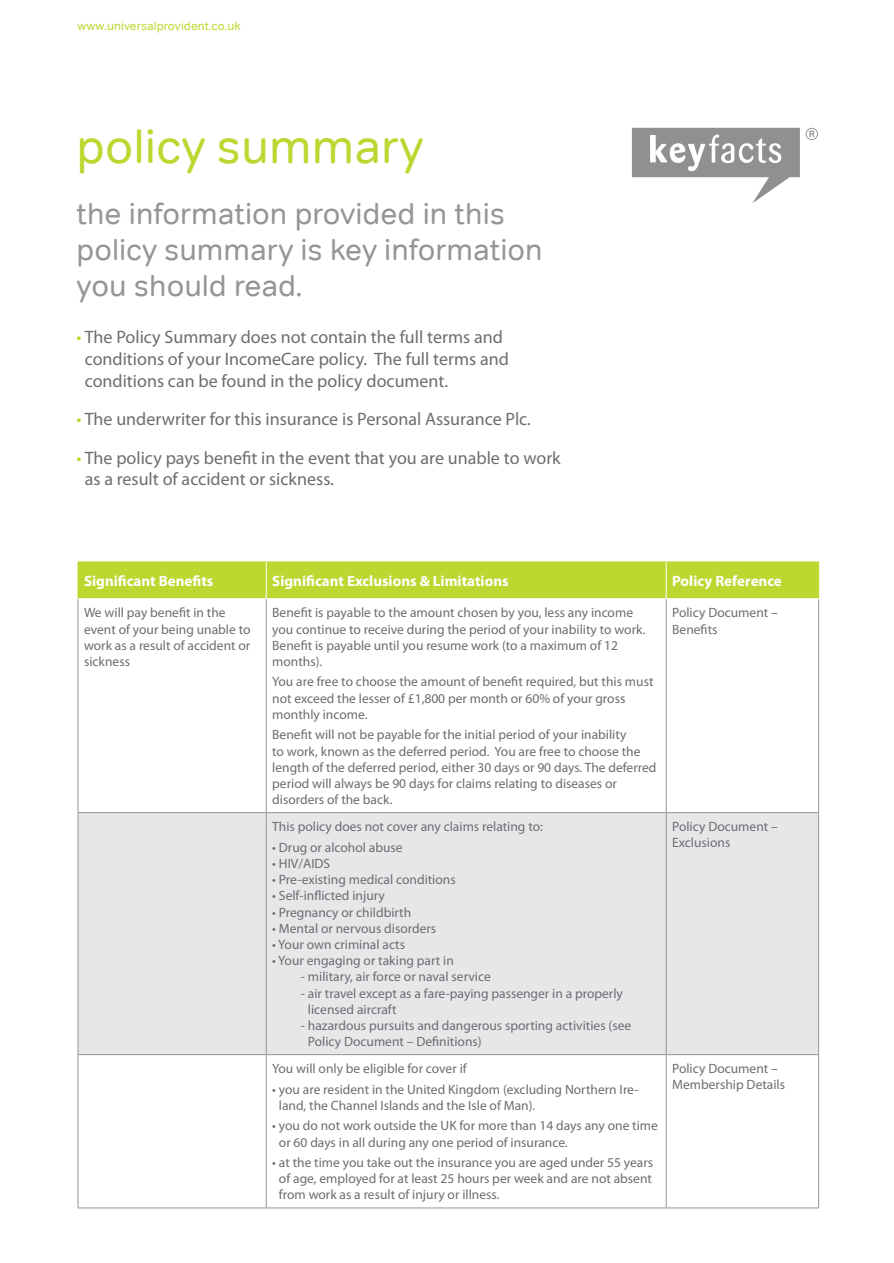
<style>
.page{position:relative;width:894px;height:1263px;background:#fff}
.page>*{position:absolute;margin:0;border:0;box-sizing:border-box;transform-origin:0 0}
.t1{font:48px "Tondo Corp";color:#bed630}
.t2{font:30px/36px "Tondo Corp";color:#939598}
.t3{font:18px/21.6px "Myriad Pro";color:#6c6d70}
.t4{font:700 15px "Myriad Pro";color:#fff}
.t5{font:13.5px/16.2px "Myriad Pro";color:#6c6d70}
.t6{font:12px "Tondo Corp";color:#bed630}
.s1{color:#bed630}
</style>
<div class="page">
<svg style="left:805px;top:128px;width:12px;height:12px"></svg>
<svg style="left:632px;top:128px;width:167px;height:75px"></svg>
<div style="left:79px;top:563px;width:739px;height:35px;background:#bed630"></div>
<div style="left:79px;top:813px;width:739px;height:241px;background:#e6e7e9"></div>
<hr style="left:78px;top:599px;width:1px;height:213px;background:#939598">
<hr style="left:266px;top:599px;width:1px;height:213px;background:#939598">
<hr style="left:665px;top:599px;width:1px;height:213px;background:#939598">
<hr style="left:818px;top:599px;width:1px;height:213px;background:#939598">
<hr style="left:78px;top:812px;width:188px;height:1px;background:#939598">
<hr style="left:78px;top:813px;width:1px;height:241px;background:#939598">
<hr style="left:266px;top:812px;width:400px;height:1px;background:#939598">
<hr style="left:266px;top:813px;width:1px;height:241px;background:#939598">
<hr style="left:666px;top:812px;width:152px;height:1px;background:#939598">
<hr style="left:665px;top:813px;width:1px;height:241px;background:#939598">
<hr style="left:818px;top:813px;width:1px;height:241px;background:#939598">
<hr style="left:78px;top:1054px;width:188px;height:1px;background:#939598">
<hr style="left:78px;top:1055px;width:1px;height:152px;background:#939598">
<hr style="left:266px;top:1054px;width:400px;height:1px;background:#939598">
<hr style="left:266px;top:1055px;width:1px;height:152px;background:#939598">
<hr style="left:666px;top:1054px;width:152px;height:1px;background:#939598">
<hr style="left:665px;top:1055px;width:1px;height:152px;background:#939598">
<hr style="left:818px;top:1055px;width:1px;height:152px;background:#939598">
<hr style="left:78px;top:1207px;width:188px;height:1px;background:#939598">
<hr style="left:266px;top:1207px;width:400px;height:1px;background:#939598">
<hr style="left:666px;top:1207px;width:152px;height:1px;background:#939598">
<hr style="left:78px;top:562px;width:188px;height:1px;background:#bed630">
<hr style="left:78px;top:562px;width:1px;height:36px;background:#bed630">
<hr style="left:266px;top:562px;width:400px;height:1px;background:#bed630">
<hr style="left:666px;top:562px;width:152px;height:1px;background:#bed630">
<hr style="left:818px;top:562px;width:1px;height:36px;background:#bed630">
<hr style="left:266px;top:562px;width:1px;height:36px;background:#fff">
<hr style="left:665px;top:562px;width:1px;height:36px;background:#fff">
<p class="t6" style="left:78px;top:19px;width:165px">www.universalprovident.co.uk</p>
<h1 class="t1" style="left:77px;top:117px;width:349px">policy summary</h1>
<h2 class="t2" style="left:77px;top:196px;width:467px">the information provided in this policy summary is key information you should read.</h2>
<h3 class="t3" style="left:85px;top:326px;width:425px;text-indent:-8px"><span class="s1">•</span> The Policy Summary does not contain the full terms and conditions of your IncomeCare policy. The full terms and conditions can be found in the policy document.</h3>
<h3 class="t3" style="left:77px;top:408px;width:456px"><span class="s1">•</span> The underwriter for this insurance is Personal Assurance Plc.</h3>
<h3 class="t3" style="left:85px;top:447px;width:477px;text-indent:-8px"><span class="s1">•</span> The policy pays benefit in the event that you are unable to work as a result of accident or sickness.</h3>
<p class="t4" style="left:84px;top:571px;width:131px">Significant Benefits</p>
<p class="t4" style="left:272px;top:571px;width:238px">Significant Exclusions &amp; Limitations</p>
<p class="t4" style="left:672px;top:571px;width:111px">Policy Reference</p>
<p class="t5" style="left:84px;top:604px;width:168px">We will pay benefit in the event of your being unable to work as a result of accident or sickness</p>
<p class="t5" style="left:272px;top:604px;width:375px">Benefit is payable to the amount chosen by you, less any income you continue to receive during the period of your inability to work.<br>Benefit is payable until you resume work (to a maximum of 12 months).</p>
<p class="t5" style="left:272px;top:673px;width:382px">You are free to choose the amount of benefit required, but this must not exceed the lesser of £1,800 per month or 60% of your gross monthly income.</p>
<p class="t5" style="left:272px;top:726px;width:386px">Benefit will not be payable for the initial period of your inability<br>to work, known as the deferred period. You are free to choose the length of the deferred period, either 30 days or 90 days. The deferred period will always be 90 days for claims relating to diseases or disorders of the back.</p>
<p class="t5" style="left:672px;top:604px;width:107px">Policy Document –<br>Benefits</p>
<p class="t5" style="left:272px;top:818px;width:272px">This policy does not cover any claims relating to:</p>
<p class="t5" style="left:272px;top:839px;width:132px">• Drug or alcohol abuse</p>
<p class="t5" style="left:272px;top:855px;width:59px">• HIV/AIDS</p>
<p class="t5" style="left:272px;top:871px;width:185px">• Pre-existing medical conditions</p>
<p class="t5" style="left:272px;top:887px;width:114px">• Self-inflicted injury</p>
<p class="t5" style="left:272px;top:904px;width:140px">• Pregnancy or childbirth</p>
<p class="t5" style="left:272px;top:920px;width:165px">• Mental or nervous disorders</p>
<p class="t5" style="left:272px;top:936px;width:134px">• Your own criminal acts</p>
<p class="t5" style="left:272px;top:952px;width:183px">• Your engaging or taking part in</p>
<p class="t5" style="left:301px;top:968px;width:191px">- military, air force or naval service</p>
<p class="t5" style="left:308px;top:985px;width:316px;text-indent:-7px">- air travel except as a fare-paying passenger in a properly licensed aircraft</p>
<p class="t5" style="left:308px;top:1017px;width:325px;text-indent:-7px">- hazardous pursuits and dangerous sporting activities (see<br>Policy Document – Definitions)</p>
<p class="t5" style="left:272px;top:1060px;width:196px">You will only be eligible for cover if</p>
<p class="t5" style="left:279px;top:1081px;width:361px;text-indent:-7px">• you are resident in the United Kingdom (excluding Northern Ire&shy;land, the Channel Islands and the Isle of Man).</p>
<p class="t5" style="left:279px;top:1117px;width:380px;text-indent:-7px">• you do not work outside the UK for more than 14 days any one time or 60 days in all during any one period of insurance.</p>
<p class="t5" style="left:279px;top:1154px;width:376px;text-align:justify;text-indent:-7px">• at the time you take out the insurance you are aged under 55 years of age, employed for at least 25 hours per week and are not absent from work as a result of injury or illness.</p>
<p class="t5" style="left:672px;top:818px;width:107px">Policy Document –<br>Exclusions</p>
<p class="t5" style="left:672px;top:1060px;width:114px">Policy Document –<br>Membership Details</p>
</div>
